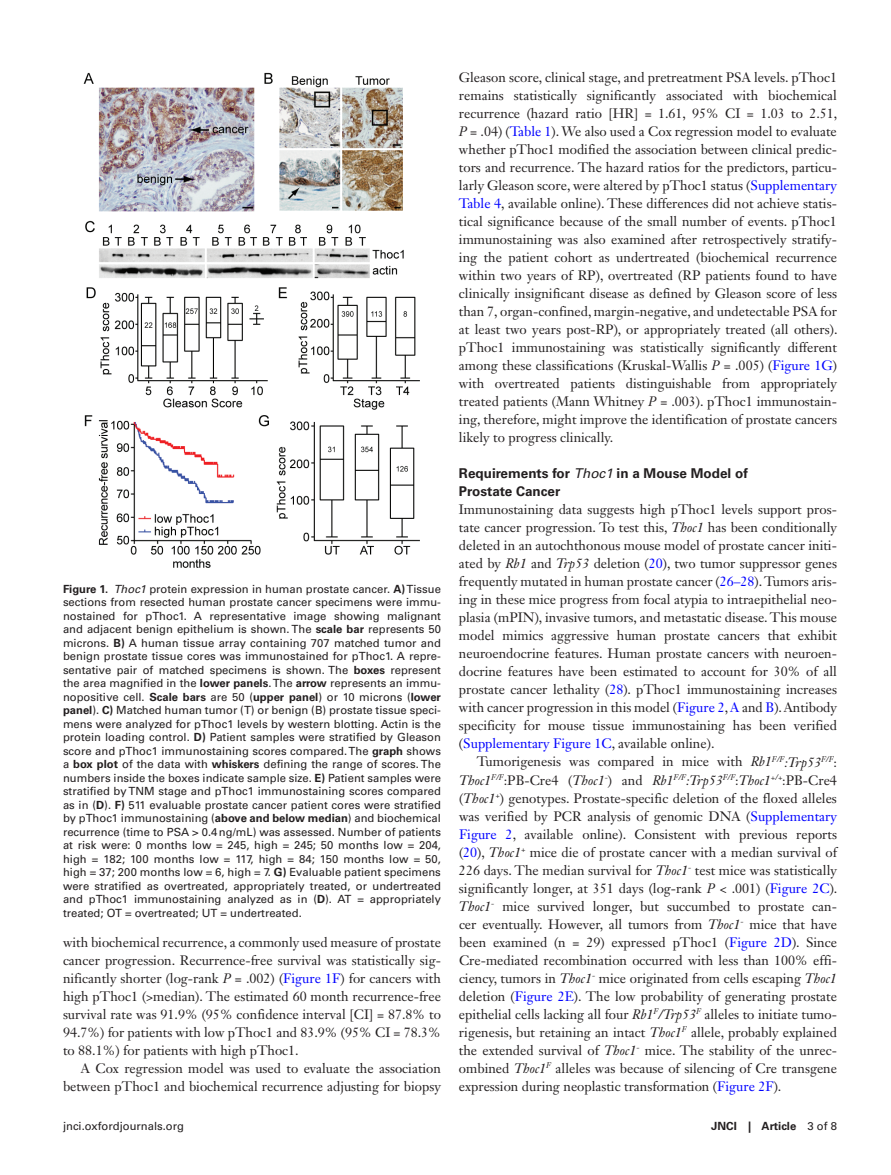
<style>
.page{position:relative;width:891px;height:1175px;background:#fff}
.page>*{position:absolute;margin:0;border:0;box-sizing:border-box;transform-origin:0 0}
.t1{font:13.5px/18px "Janson Text LT Std";color:#231f20;text-align:justify}
.t2{font:700 13.5px/18px "Univers LT Std";color:#231f20}
.t3{font:11.25px/13.5px "Univers LT Std";color:#231f20;text-align:justify}
.t4{font:700 11.25px "Univers LT Std";color:#231f20}
.s1{font-weight:700}
.s2{font-style:italic}
.s3{color:#00f}
.s4{font-weight:400;font-style:italic}
.s5{font-weight:400}
</style>
<div class="page">
<img style="left:84px;top:72px;width:336px;height:496px">
<p class="t3" style="left:63px;top:582px;width:380px"><span class="s1">Figure 1.</span> <span class="s2">Thoc1</span> protein expression in human prostate cancer. <span class="s1">A)</span> Tissue sections from resected human prostate cancer specimens were immu&shy;nostained for pThoc1. A representative image showing malignant and adjacent benign epithelium is shown. The <span class="s1">scale bar</span> represents 50 microns. <span class="s1">B)</span> A human tissue array containing 707 matched tumor and benign prostate tissue cores was immunostained for pThoc1. A repre&shy;sentative pair of matched specimens is shown. The <span class="s1">boxes</span> represent the area magnified in the <span class="s1">lower panels</span>. The <span class="s1">arrow</span> represents an immu&shy;nopositive cell. <span class="s1">Scale bars</span> are 50 (<span class="s1">upper panel</span>) or 10 microns (<span class="s1">lower panel</span>). <span class="s1">C)</span> Matched human tumor (T) or benign (B) prostate tissue speci&shy;mens were analyzed for pThoc1 levels by western blotting. Actin is the protein loading control. <span class="s1">D)</span> Patient samples were stratified by Gleason score and pThoc1 immunostaining scores compared. The <span class="s1">graph</span> shows a <span class="s1">box plot</span> of the data with <span class="s1">whiskers</span> defining the range of scores. The numbers inside the boxes indicate sample size. <span class="s1">E)</span> Patient samples were stratified by TNM stage and pThoc1 immunostaining scores compared as in (<span class="s1">D</span>). <span class="s1">F)</span> 511 evaluable prostate cancer patient cores were stratified by pThoc1 immunostaining (<span class="s1">above and below median</span>) and biochemical recurrence (time to PSA &gt; 0.4ng/mL) was assessed. Number of patients at risk were: 0 months low = 245, high = 245; 50 months low = 204, high = 182; 100 months low = 117, high = 84; 150 months low = 50, high = 37; 200 months low = 6, high = 7. <span class="s1">G)</span> Evaluable patient specimens were stratified as overtreated, appropriately treated, or undertreated and pThoc1 immunostaining analyzed as in (<span class="s1">D</span>). AT = appropriately treated; OT = overtreated; UT = undertreated.</p>
<p class="t1" style="left:63px;top:932px;width:380px">with biochemical recurrence, a commonly used measure of prostate cancer progression. Recurrence-free survival was statistically sig&shy;nificantly shorter (log-rank <span class="s2">P</span> = .002) (<span class="s3">Figure 1F</span>) for cancers with high pThoc1 (&gt;median). The estimated 60 month recurrence-free survival rate was 91.9% (95% confidence interval [CI] = 87.8% to 94.7%) for patients with low pThoc1 and 83.9% (95% CI = 78.3% to 88.1%) for patients with high pThoc1.</p>
<p class="t1" style="left:63px;top:1058px;width:380px;text-align:right">A Cox regression model was used to evaluate the association between pThoc1 and biochemical recurrence adjusting for biopsy</p>
<p class="t1" style="left:459px;top:68px;width:380px">Gleason score, clinical stage, and pretreatment PSA levels. pThoc1 remains statistically significantly associated with biochemical recurrence (hazard ratio [HR] = 1.61, 95% CI = 1.03 to 2.51, <span class="s2">P</span> = .04) (<span class="s3">Table 1</span>). We also used a Cox regression model to evaluate whether pThoc1 modified the association between clinical predic&shy;tors and recurrence. The hazard ratios for the predictors, particu&shy;larly Gleason score, were altered by pThoc1 status (<span class="s3">Supplementary Table 4</span>, available online). These differences did not achieve statis&shy;tical significance because of the small number of events. pThoc1 immunostaining was also examined after retrospectively stratify&shy;ing the patient cohort as undertreated (biochemical recurrence within two years of RP), overtreated (RP patients found to have clinically insignificant disease as defined by Gleason score of less than 7, organ-confined, margin-negative, and undetectable PSA for at least two years post-RP), or appropriately treated (all others). pThoc1 immunostaining was statistically significantly different among these classifications (Kruskal-Wallis <span class="s2">P</span> = .005) (<span class="s3">Figure 1G</span>) with overtreated patients distinguishable from appropriately treated patients (Mann Whitney <span class="s2">P</span> = .003). pThoc1 immunostain&shy;ing, therefore, might improve the identification of prostate cancers likely to progress clinically.</p>
<p class="t2" style="left:459px;top:464px;width:290px">Requirements for <span class="s4">Thoc1</span> in a Mouse Model of<br>Prostate Cancer</p>
<p class="t1" style="left:459px;top:500px;width:380px">Immunostaining data suggests high pThoc1 levels support pros&shy;tate cancer progression. To test this, <span class="s2">Thoc1</span> has been conditionally deleted in an autochthonous mouse model of prostate cancer initi&shy;ated by <span class="s2">Rb1</span> and <span class="s2">Trp53</span> deletion (<span class="s3">20</span>), two tumor suppressor genes frequently mutated in human prostate cancer (<span class="s3">26–28</span>). Tumors aris&shy;ing in these mice progress from focal atypia to intraepithelial neo&shy;plasia (mPIN), invasive tumors, and metastatic disease. This mouse model mimics aggressive human prostate cancers that exhibit neuroendocrine features. Human prostate cancers with neuroen&shy;docrine features have been estimated to account for 30% of all prostate cancer lethality (<span class="s3">28</span>). pThoc1 immunostaining increases with cancer progression in this model (<span class="s3">Figure 2</span>, <span class="s3">A</span> and <span class="s3">B</span>). Antibody specificity for mouse tissue immunostaining has been verified (<span class="s3">Supplementary Figure 1C</span>, available online).</p>
<p class="t1" style="left:459px;top:752px;width:380px;text-indent:18px">Tumorigenesis was compared in mice with <span class="s2">Rb1</span><sup>F/F</sup><span class="s2">:Trp53</span><sup>F/F</sup>:<br><span class="s2">Thoc1</span><sup>F/F</sup>:PB-Cre4 (<span class="s2">Thoc1</span><sup>-</sup>) and <span class="s2">Rb1</span><sup>F/F</sup><span class="s2">:Trp53</span><sup>F/F</sup>:<span class="s2">Thoc1</span><sup>+/+</sup>:PB-Cre4 (<span class="s2">Thoc1</span><sup>+</sup>) genotypes. Prostate-specific deletion of the floxed alleles was verified by PCR analysis of genomic DNA (<span class="s3">Supplementary Figure 2</span>, available online). Consistent with previous reports (<span class="s3">20</span>), <span class="s2">Thoc1</span><sup>+</sup> mice die of prostate cancer with a median survival of 226 days. The median survival for <span class="s2">Thoc1</span><sup>-</sup> test mice was statistically significantly longer, at 351 days (log-rank <span class="s2">P</span> &lt; .001) (<span class="s3">Figure 2C</span>).<br><span class="s2">Thoc1</span><sup>-</sup> mice survived longer, but succumbed to prostate can&shy;cer eventually. However, all tumors from <span class="s2">Thoc1</span><sup>-</sup> mice that have been examined (n = 29) expressed pThoc1 (<span class="s3">Figure 2D</span>). Since Cre-mediated recombination occurred with less than 100% effi&shy;ciency, tumors in <span class="s2">Thoc1</span><sup>-</sup> mice originated from cells escaping <span class="s2">Thoc1 </span>deletion (<span class="s3">Figure 2E</span>). The low probability of generating prostate epithelial cells lacking all four <span class="s2">Rb1</span><sup>F</sup><span class="s2">/Trp53</span><sup>F</sup> alleles to initiate tumo&shy;rigenesis, but retaining an intact <span class="s2">Thoc1</span><sup>F</sup> allele, probably explained the extended survival of <span class="s2">Thoc1</span><sup>-</sup> mice. The stability of the unrec&shy;ombined <span class="s2">Thoc1</span><sup>F</sup> alleles was because of silencing of Cre transgene expression during neoplastic transformation (<span class="s3">Figure 2F</span>).</p>
<p class="t3" style="left:63px;top:1119px;width:123px">jnci.oxfordjournals.org</p>
<p class="t4" style="left:711px;top:1119px;width:127px">JNCI | Article <span class="s5">3 of 8</span></p>
</div>
